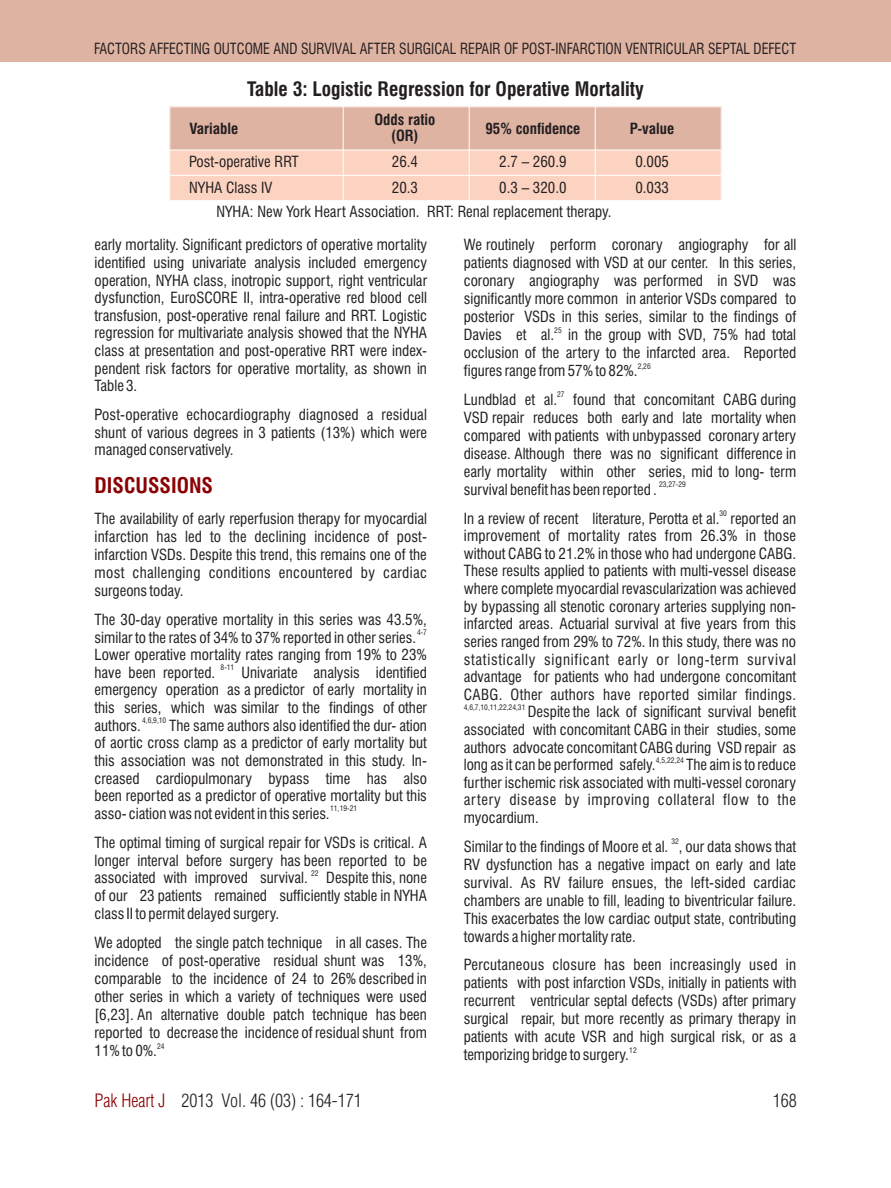
<style>
.page{position:relative;width:891px;height:1188px;background:#fff}
.page>*{position:absolute;margin:0;border:0;box-sizing:border-box;transform-origin:0 0}
.t1{font:700 condensed 21px "Swiss 721 BT";color:#8b0204}
.t2{font:700 condensed 19.5px "Swiss 721 BT";color:#231f20}
.t3{font:18px "Switzerland Cond Light Plain";color:#231f20}
.t4{font:18px "Switzerland Cond Light Plain";color:#8b0204}
.t5{font:condensed 15px/17.5px "Swiss 721 BT";color:#231f20;text-align:justify}
.t6{font:condensed 15px "Swiss 721 BT";color:#231f20;scale:.93 1}
.t7{font:700 condensed 15px/16.2px "Swiss 721 BT";color:#231f20;text-align:center}
.t8{font:condensed 7.5px "Swiss 721 BT";color:#231f20}
</style>
<div class="page">
<div style="left:0;top:0;width:891px;height:62px;background:#dfb3a2"></div>
<div style="left:170px;top:107px;width:173px;height:43px;background:#dfb3a2"></div>
<div style="left:343px;top:107px;width:126px;height:43px;background:#dfb3a2"></div>
<div style="left:469px;top:107px;width:126px;height:43px;background:#dfb3a2"></div>
<div style="left:595px;top:107px;width:126px;height:43px;background:#dfb3a2"></div>
<div style="left:170px;top:150px;width:173px;height:25px;background:#fcd3c1"></div>
<div style="left:343px;top:150px;width:126px;height:25px;background:#fcd3c1"></div>
<div style="left:469px;top:150px;width:126px;height:25px;background:#fcd3c1"></div>
<div style="left:595px;top:150px;width:126px;height:25px;background:#fcd3c1"></div>
<div style="left:170px;top:175px;width:173px;height:26px;background:#fcd3c1"></div>
<div style="left:343px;top:175px;width:126px;height:26px;background:#fcd3c1"></div>
<div style="left:469px;top:175px;width:126px;height:26px;background:#fcd3c1"></div>
<div style="left:595px;top:175px;width:126px;height:26px;background:#fcd3c1"></div>
<hr style="left:343px;top:106px;width:1px;height:95px;background:#fff">
<hr style="left:469px;top:106px;width:1px;height:95px;background:#fff">
<hr style="left:595px;top:106px;width:1px;height:95px;background:#fff">
<hr style="left:169px;top:200px;width:553px;height:1px;background:#fff">
<hr style="left:169px;top:175px;width:553px;height:1px;background:#fff">
<hr style="left:169px;top:150px;width:553px;height:1px;background:#fff">
<p class="t6" style="left:94px;top:42px;width:756px">FACTORS AFFECTING OUTCOME AND SURVIVAL AFTER SURGICAL REPAIR OF POST-INFARCTION VENTRICULAR SEPTAL DEFECT</p>
<h2 class="t2" style="left:247px;top:82px;width:398px">Table 3: Logistic Regression for Operative Mortality</h2>
<p class="t7" style="left:189px;top:122px;width:50px">Variable</p>
<p class="t5" style="left:189px;top:151px;width:111px;line-height:25.3px">Post-operative RRT<br>NYHA Class IV</p>
<p class="t7" style="left:374px;top:113px;width:62px">Odds ratio (OR)</p>
<p class="t5" style="left:392px;top:151px;width:28px;line-height:25.3px">26.4<br>20.3</p>
<p class="t7" style="left:485px;top:122px;width:96px">95% confidence</p>
<p class="t5" style="left:499px;top:151px;width:69px;line-height:25.3px">2.7 – 260.9<br>0.3 – 320.0</p>
<p class="t7" style="left:630px;top:122px;width:46px">P-value</p>
<p class="t5" style="left:635px;top:151px;width:35px;line-height:25.3px">0.005<br>0.033</p>
<p class="t5" style="left:216px;top:204px;width:397px">NYHA: New York Heart Association. RRT: Renal replacement therapy.</p>
<p class="t5" style="left:95px;top:238px;width:334px">early mortality. Significant predictors of operative mortality identified using univariate analysis included emergency operation, NYHA class, inotropic support, right ventricular dysfunction, EuroSCORE II, intra-operative red blood cell transfusion, post-operative renal failure and RRT. Logistic regression for multivariate analysis showed that the NYHA class at presentation and post-operative RRT were index&shy;pendent risk factors for operative mortality, as shown in Table 3.</p>
<p class="t5" style="left:95px;top:407px;width:334px">Post-operative echocardiography diagnosed a residual shunt of various degrees in 3 patients (13%) which were managed conservatively.</p>
<h1 class="t1" style="left:95px;top:477px;width:120px">DISCUSSIONS</h1>
<p class="t5" style="left:95px;top:511px;width:334px;line-height:18px">The availability of early reperfusion therapy for myocardial infarction has led to the declining incidence of post&shy;infarction VSDs. Despite this trend, this remains one of the most challenging conditions encountered by cardiac surgeons today.</p>
<p class="t5" style="left:95px;top:612px;width:334px">The 30-day operative mortality in this series was 43.5%,</p>
<p class="t8" style="left:417px;top:629px;width:11px">4-7</p>
<p class="t5" style="left:464px;top:238px;width:334px;line-height:18px">We routinely perform coronary angiography for all patients diagnosed with VSD at our center. In this series, coronary angiography was performed in SVD was significantly more common in anterior VSDs compared to posterior VSDs in this series, similar to the findings of</p>
<p class="t8" style="left:554px;top:327px;width:9px">25</p>
<p class="t5" style="left:464px;top:327px;width:334px;line-height:18px">Davies et al. in the group with SVD, 75% had total occlusion of the artery to the infarcted area. Reported</p>
<p class="t8" style="left:638px;top:363px;width:15px">2,26</p>
<p class="t5" style="left:464px;top:364px;width:175px">figures range from 57% to 82%.</p>
<p class="t8" style="left:557px;top:392px;width:9px">27</p>
<p class="t5" style="left:464px;top:392px;width:334px;line-height:18px">Lundblad et al. found that concomitant CABG during VSD repair reduces both early and late mortality when compared with patients with unbypassed coronary artery disease. Although there was no significant difference in early mortality within other series, mid to long- term</p>
<p class="t8" style="left:659px;top:482px;width:28px">23,27-29</p>
<p class="t5" style="left:464px;top:482px;width:195px">survival benefit has been reported .</p>
<p class="t8" style="left:720px;top:510px;width:9px">30</p>
<p class="t5" style="left:464px;top:511px;width:334px">In a review of recent literature, Perotta et al. reported an improvement of mortality rates from 26.3% in those without CABG to 21.2% in those who had undergone CABG.<br>These results applied to patients with multi-vessel disease where complete myocardial revascularization was achieved by bypassing all stenotic coronary arteries supplying non&shy;infarcted areas. Actuarial survival at five years from this series ranged from 29% to 72%. In this study, there was no statistically significant early or long-term survival advantage for patients who had undergone concomitant CABG. Other authors have reported similar findings.</p>
<p class="t8" style="left:464px;top:704px;width:63px">4,6,7,10,11,22,24,31</p>
<p class="t5" style="left:95px;top:630px;width:334px">similar to the rates of 34% to 37% reported in other series.<br>Lower operative mortality rates ranging from 19% to 23%</p>
<p class="t8" style="left:221px;top:665px;width:15px">8-11</p>
<p class="t5" style="left:95px;top:665px;width:334px;text-indent:147px">Univariate analysis identified emergency operation as a predictor of early mortality in this series, which was similar to the findings of other</p>
<p class="t8" style="left:142px;top:718px;width:26px">4,6,9,10</p>
<p class="t5" style="left:95px;top:665px;width:122px">have been reported.</p>
<p class="t5" style="left:464px;top:705px;width:334px;text-indent:64px">Despite the lack of significant survival benefit associated with concomitant CABG in their studies, some authors advocate concomitant CABG during VSD repair as</p>
<p class="t8" style="left:656px;top:757px;width:30px">4,5,22,24</p>
<p class="t5" style="left:95px;top:718px;width:334px;text-indent:75px">The same authors also identified the dur- ation of aortic cross clamp as a predictor of early mortality but this association was not demonstrated in this study. In&shy;creased cardiopulmonary bypass time has also been reported as a predictor of operative mortality but this</p>
<p class="t8" style="left:330px;top:806px;width:29px">11, 19-21</p>
<p class="t5" style="left:95px;top:718px;width:48px">authors.</p>
<p class="t5" style="left:464px;top:758px;width:193px">long as it can be performed safely.</p>
<p class="t5" style="left:464px;top:758px;width:334px;text-indent:222px">The aim is to reduce further ischemic risk associated with multi-vessel coronary artery disease by improving collateral flow to the myocardium.</p>
<p class="t8" style="left:671px;top:839px;width:9px">32</p>
<p class="t5" style="left:95px;top:800px;width:334px;line-height:28.8px">asso- ciation was not evident in this series.<br>The optimal timing of surgical repair for VSDs is critical. A</p>
<p class="t5" style="left:95px;top:853px;width:334px">longer interval before surgery has been reported to be</p>
<p class="t8" style="left:311px;top:870px;width:9px">22</p>
<p class="t5" style="left:95px;top:871px;width:334px;line-height:18px">associated with improved survival. Despite this, none of our 23 patients remained sufficiently stable in NYHA class II to permit delayed surgery.</p>
<p class="t5" style="left:95px;top:935px;width:334px;line-height:18px">We adopted the single patch technique in all cases. The incidence of post-operative residual shunt was 13%, comparable to the incidence of 24 to 26% described in other series in which a variety of techniques were used [6,23]. An alternative double patch technique has been reported to decrease the incidence of residual shunt from</p>
<p class="t8" style="left:157px;top:1043px;width:9px">24</p>
<p class="t5" style="left:464px;top:839px;width:334px;line-height:18px">Similar to the findings of Moore et al. , our data shows that RV dysfunction has a negative impact on early and late survival. As RV failure ensues, the left-sided cardiac chambers are unable to fill, leading to biventricular failure.<br>This exacerbates the low cardiac output state, contributing towards a higher mortality rate.</p>
<p class="t5" style="left:464px;top:958px;width:334px;line-height:18px">Percutaneous closure has been increasingly used in patients with post infarction VSDs, initially in patients with recurrent ventricular septal defects (VSDs) after primary surgical repair, but more recently as primary therapy in patients with acute VSR and high surgical risk, or as a</p>
<p class="t8" style="left:629px;top:1047px;width:9px">12</p>
<p class="t5" style="left:464px;top:1048px;width:167px">temporizing bridge to surgery.</p>
<p class="t5" style="left:95px;top:1043px;width:64px">11% to 0%.</p>
<p class="t4" style="left:94px;top:1094px;width:73px">Pak Heart J</p>
<p class="t3" style="left:182px;top:1094px;width:182px">2013 Vol. 46 (03) : 164-171</p>
<p class="t3" style="left:773px;top:1094px;width:25px">168</p>
</div>
